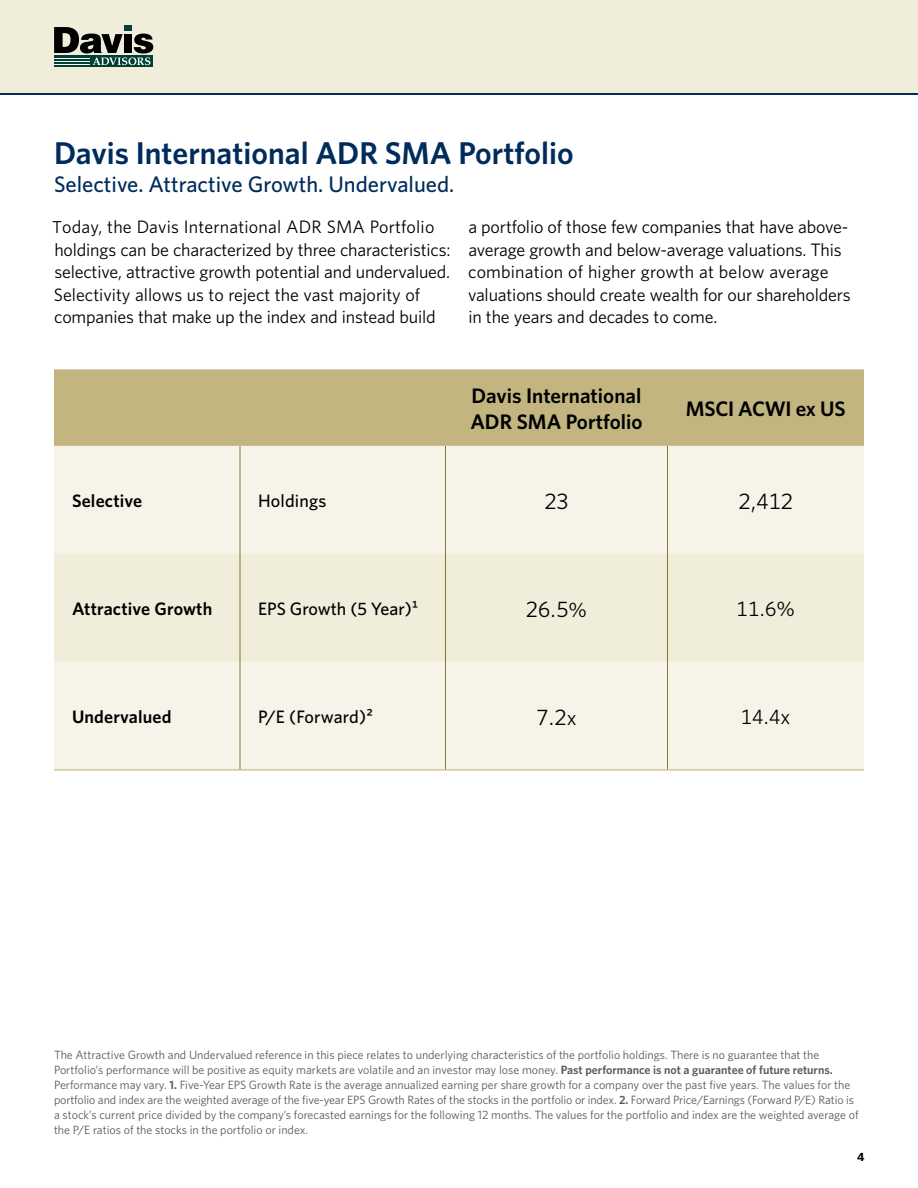
<style>
.page{position:relative;width:918px;height:1188px;background:#fff}
.page>*{position:absolute;margin:0;border:0;box-sizing:border-box;transform-origin:0 0}
.t1{font:600 31.5px "Whitney";color:#002c5b}
.t2{font:500 22.5px "Whitney";color:#002c5b}
.t3{font:22.5px "Whitney";color:#000}
.Section_Title{font:600 21px/25.2px "Whitney";color:#000}
.t4{font:21px "Whitney";color:#000}
.t5{font:18px/22.5px "Whitney";letter-spacing:-.01em;color:#000}
.Table_Info{font:500 18px "Whitney";color:#000}
.Fund_Name{font:600 18px "Whitney";letter-spacing:.01em;color:#000}
.Legalese_Disclaimer{font:12px/15px "Whitney";color:#57595b}
.t6{font:700 12px "Whitney";color:#000}
.s1{font-size:17.25px}
.s2{font-size:21px}
.s3{font-weight:600}
</style>
<div class="page">
<div style="left:0;top:0;width:918px;height:94px;background:#f0eedb"></div>
<hr style="left:0;top:94px;width:918px;height:1px;background:#002c5b">
<div style="left:54px;top:369px;width:810px;height:77px;background:#c3b580"></div>
<div style="left:54px;top:446px;width:810px;height:323px;background:#f6f4e9"></div>
<div style="left:54px;top:554px;width:810px;height:108px;background:#f0eedb"></div>
<hr style="left:54px;top:769px;width:186px;height:1px;background:#c3b580">
<hr style="left:240px;top:769px;width:206px;height:1px;background:#c3b580">
<hr style="left:446px;top:769px;width:222px;height:1px;background:#c3b580">
<hr style="left:668px;top:769px;width:196px;height:1px;background:#c3b580">
<hr style="left:240px;top:446px;width:1px;height:108px;background:#8b752d">
<hr style="left:445px;top:446px;width:1px;height:108px;background:#8b752d">
<hr style="left:667px;top:446px;width:1px;height:108px;background:#8b752d">
<hr style="left:240px;top:554px;width:1px;height:108px;background:#8b752d">
<hr style="left:445px;top:554px;width:1px;height:108px;background:#8b752d">
<hr style="left:667px;top:554px;width:1px;height:108px;background:#8b752d">
<hr style="left:240px;top:662px;width:1px;height:107px;background:#8b752d">
<hr style="left:445px;top:662px;width:1px;height:107px;background:#8b752d">
<hr style="left:667px;top:662px;width:1px;height:107px;background:#8b752d">
<div style="left:124px;top:25px;width:8px;height:6px;background:#004133"></div>
<div style="left:54px;top:56px;width:99px;height:11px;background:#004133"></div>
<svg style="left:54px;top:27px;width:99px;height:38px"></svg>
<p class="t1" style="left:54px;top:132px;width:521px">Davis International ADR SMA Portfolio</p>
<p class="t2" style="left:54px;top:169px;width:402px">Selective. Attractive Growth. Undervalued.</p>
<p class="t5" style="left:52px;top:216px;width:400px"><span class="s1">T</span>oday, the Davis International ADR SMA Portfolio holdings can be characterized by three characteristics: selective, attractive growth potential and undervalued.<br>Selectivity allows us to reject the vast majority of companies that make up the index and instead build</p>
<p class="t5" style="left:468px;top:216px;width:384px">a portfolio of those few companies that have above&shy;average growth and below-average valuations. This combination of higher growth at below average valuations should create wealth for our shareholders in the years and decades to come.</p>
<p class="Section_Title" style="left:470px;top:383px;width:174px">Davis International<br>ADR SMA Portfolio</p>
<p class="Section_Title" style="left:686px;top:396px;width:161px">MSCI ACWI ex US</p>
<p class="Fund_Name" style="left:72px;top:489px;width:72px">Selective</p>
<p class="Table_Info" style="left:258px;top:489px;width:70px">Holdings</p>
<p class="t3" style="left:544px;top:486px;width:26px">23</p>
<p class="t3" style="left:738px;top:486px;width:56px">2,412</p>
<p class="Fund_Name" style="left:72px;top:597px;width:142px">Attractive Growth</p>
<p class="Table_Info" style="left:258px;top:597px;width:162px">EPS Growth (5 Year)1</p>
<p class="t3" style="left:526px;top:594px;width:63px">26.5<span class="s2">%</span></p>
<p class="t4" style="left:737px;top:595px;width:60px">11.6%</p>
<p class="Fund_Name" style="left:72px;top:705px;width:101px">Undervalued</p>
<p class="Table_Info" style="left:258px;top:705px;width:116px">P/E (Forward)2</p>
<p class="t3" style="left:536px;top:702px;width:42px">7.2<span class="s2">x</span></p>
<p class="t4" style="left:741px;top:703px;width:51px">14.4x</p>
<p class="Legalese_Disclaimer" style="left:54px;top:1047px;width:806px">The Attractive Growth and Undervalued reference in this piece relates to underlying characteristics of the portfolio holdings. There is no guarantee that the Portfolio’s performance will be positive as equity markets are volatile and an investor may lose money. <span class="s3">Past performance is not a guarantee of future returns.<br></span>Performance may vary. <span class="s3">1.</span> Five-Year EPS Growth Rate is the average annualized earning per share growth for a company over the past five years. The values for the portfolio and index are the weighted average of the five-year EPS Growth Rates of the stocks in the portfolio or index. <span class="s3">2.</span> Forward Price/Earnings (Forward P/E) Ratio is a stock’s current price divided by the company’s forecasted earnings for the following 12 months. The values for the portfolio and index are the weighted average of the P/E ratios of the stocks in the portfolio or index.</p>
<p class="t6" style="left:857px;top:1149px;width:9px">4</p>
</div>
